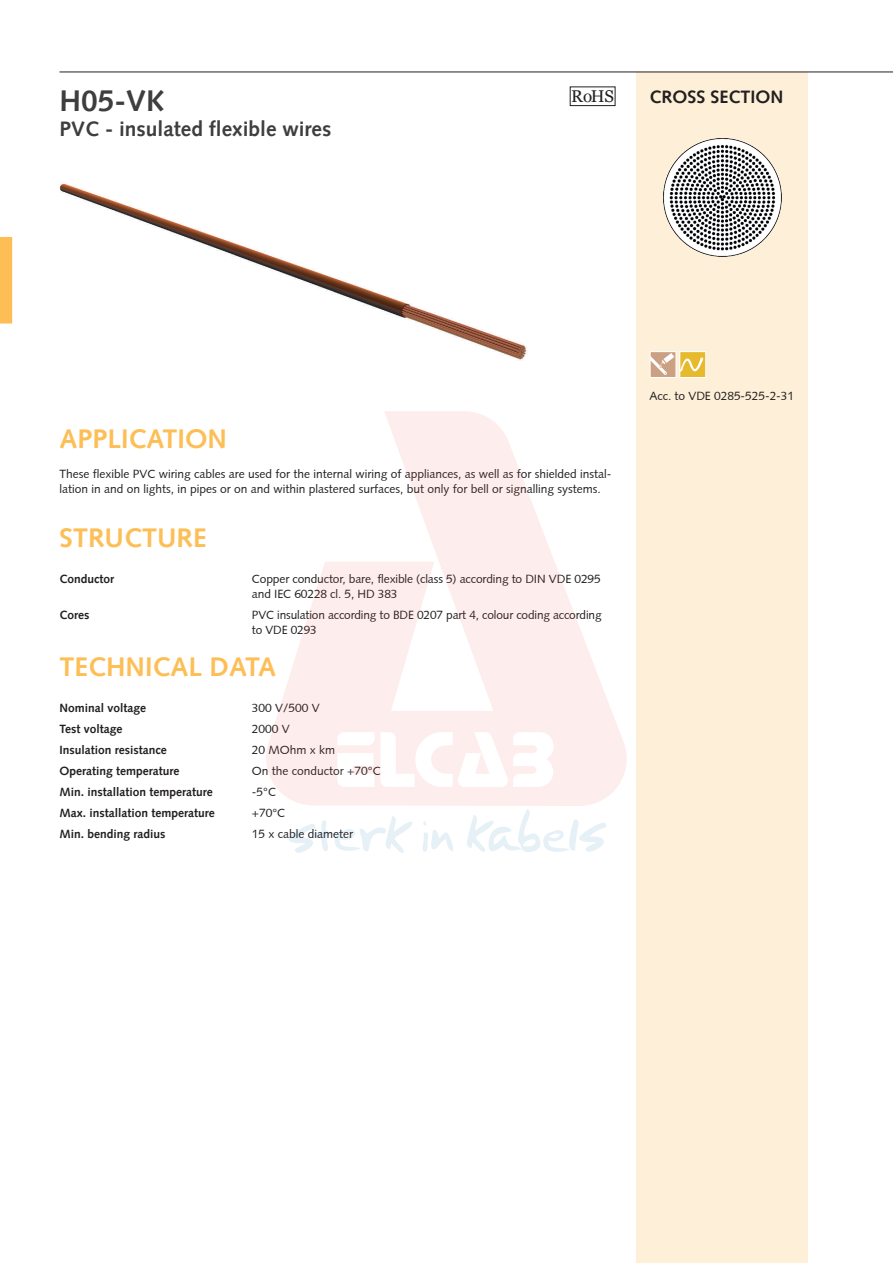
<style>
.page{position:relative;width:893px;height:1263px;background:#fff}
.page>*{position:absolute;margin:0;border:0;box-sizing:border-box;transform-origin:0 0}
.t1{font:700 30px "Syntax";color:#3e3e3f}
.t2{font:700 27px "Syntax";color:#fdbe56}
.t3{font:700 21px "Syntax";color:#3e3e3f}
.t4{font:700 18px "Syntax";color:#231f20}
.t5{font:16.95px "Georgia";color:#231f20}
.t6{font:12px/15px "Syntax";color:#231f20}
.t7{font:700 12px "Syntax";color:#231f20}
</style>
<div class="page">
<hr style="left:60px;top:72px;width:833px;height:1px;background:#231f20">
<div style="left:637px;top:72px;width:171px;height:1191px;background:#fef0d8"></div>
<svg style="left:0;top:237px;width:13px;height:87px"></svg>
<img style="left:60px;top:184px;width:466px;height:176px">
<div style="left:680px;top:352px;width:26px;height:25px;background:#e7b92c"></div>
<div style="left:679px;top:351px;width:27px;height:27px;border:1px solid #fff"></div>
<svg style="left:680px;top:357px;width:23px;height:15px"></svg>
<div style="left:650px;top:352px;width:26px;height:25px;background:#cca183"></div>
<div style="left:650px;top:351px;width:26px;height:27px;border:1px solid #fff"></div>
<svg style="left:650px;top:353px;width:24px;height:22px"></svg>
<img style="left:60px;top:333px;width:65px;height:27px">
<div style="left:570px;top:86px;width:45px;height:20px;border:1px solid #231f20"></div>
<img style="left:664px;top:139px;width:117px;height:117px">
<svg style="left:288px;top:816px;width:124px;height:37px"></svg>
<svg style="left:422px;top:821px;width:31px;height:31px"></svg>
<svg style="left:467px;top:809px;width:139px;height:43px"></svg>
<svg style="left:266px;top:411px;width:361px;height:395px;fill:#fdeeed"></svg>
<svg style="left:337px;top:732px;width:217px;height:55px"></svg>
<h1 class="t1" style="left:60px;top:83px;width:107px">H 05-VK</h1>
<h3 class="t5" style="left:571px;top:84px;width:45px">RoHS</h3>
<h3 class="t3" style="left:60px;top:117px;width:273px">PVC - insulated flexible wires</h3>
<h3 class="t4" style="left:649px;top:86px;width:132px">Cross section</h3>
<h2 class="t2" style="left:60px;top:423px;width:165px">Application</h2>
<p class="t6" style="left:60px;top:466px;width:553px">These flexible PVC wiring cables are used for the internal wiring of appliances, as well as for shielded instal&shy;lation in and on lights, in pipes or on and within plastered surfaces, but only for bell or signalling systems.</p>
<h2 class="t2" style="left:60px;top:522px;width:145px">Structure</h2>
<p class="t7" style="left:60px;top:572px;width:56px">Conductor</p>
<p class="t6" style="left:252px;top:571px;width:350px">Copper conductor, bare, flexible (class 5) according to DIN VDE 0295 and IEC 60228 cl. 5, HD 383</p>
<p class="t7" style="left:60px;top:608px;width:31px">Cores</p>
<p class="t6" style="left:252px;top:607px;width:351px">PVC insulation according to BDE 0207 part 4, colour coding according to VDE 0293</p>
<h2 class="t2" style="left:60px;top:651px;width:218px">Technical data</h2>
<p class="t7" style="left:60px;top:701px;width:88px">Nominal voltage</p>
<p class="t6" style="left:252px;top:700px;width:70px">300 V/500 V</p>
<p class="t7" style="left:60px;top:722px;width:64px">Test voltage</p>
<p class="t6" style="left:252px;top:721px;width:40px">2000 V</p>
<p class="t7" style="left:60px;top:743px;width:109px">Insulation resistance</p>
<p class="t6" style="left:252px;top:742px;width:85px">20 MOhm x km</p>
<p class="t7" style="left:60px;top:764px;width:121px">Operating temperature</p>
<p class="t6" style="left:252px;top:763px;width:130px">On the conductor +70°C</p>
<p class="t7" style="left:60px;top:785px;width:155px">Min. installation temperature</p>
<p class="t6" style="left:252px;top:784px;width:26px">-5°C</p>
<p class="t7" style="left:60px;top:806px;width:157px">Max. installation temperature</p>
<p class="t6" style="left:252px;top:805px;width:35px">+70°C</p>
<p class="t7" style="left:60px;top:827px;width:108px">Min. bending radius</p>
<p class="t6" style="left:252px;top:826px;width:103px">15 x cable diameter</p>
<p class="t6" style="left:649px;top:388px;width:146px">Acc. to VDE 0285-525-2-31</p>
</div>
